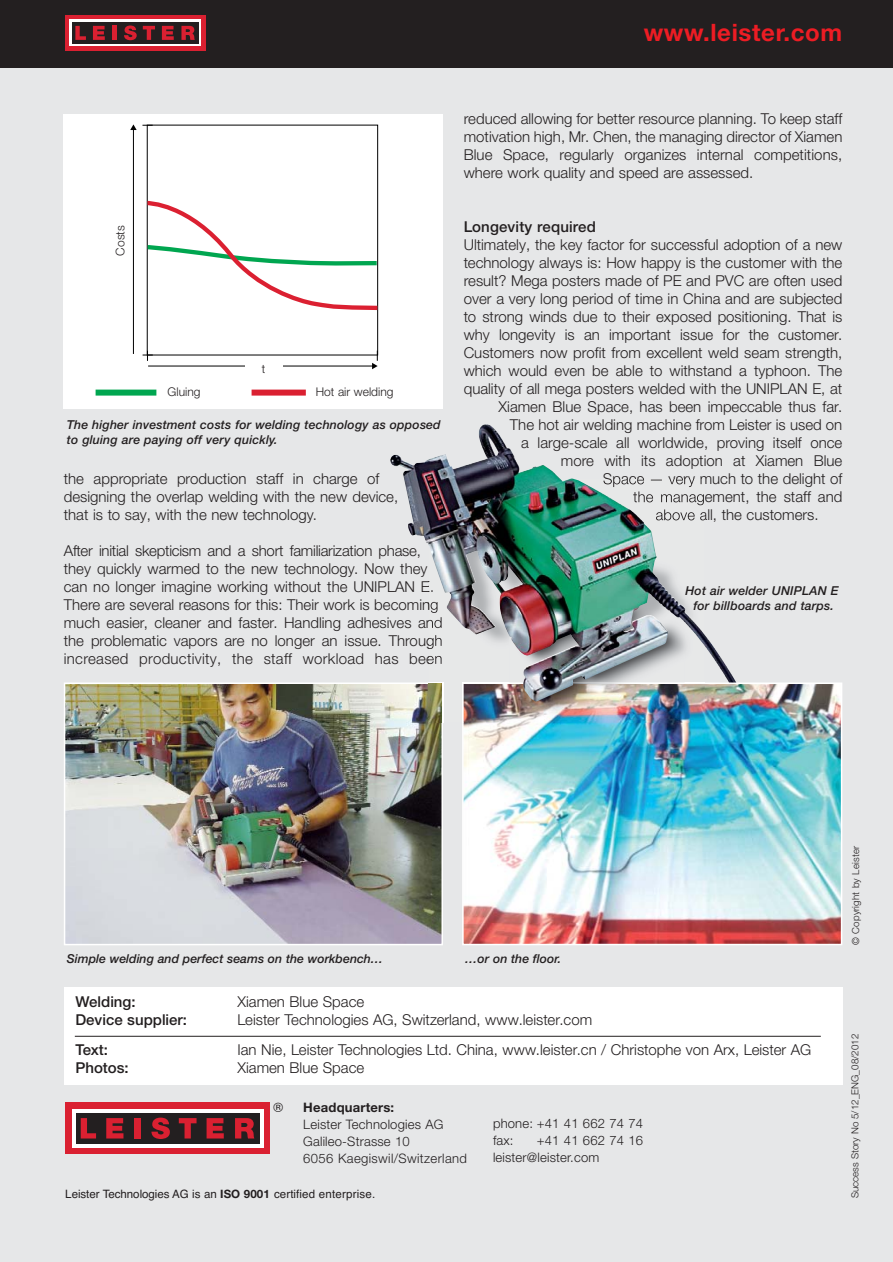
<style>
.page{position:relative;width:893px;height:1262px;background:#fff}
.page>*{position:absolute;margin:0;border:0;box-sizing:border-box;transform-origin:0 0}
.t1{font:700 24px "Helvetica Neue";letter-spacing:.03em;color:#ed1c24}
.t2{font:300 15px/18px "Helvetica Neue LTW1 G";color:#231f20}
.t3{font:500 15px "Helvetica Neue LTW1 G";color:#231f20}
.t4{font:300 13.05px/17px "Helvetica Neue";letter-spacing:.015em;color:#231f20}
.t5{font:700 13.05px "Helvetica Neue";letter-spacing:.015em;color:#231f20}
.t6{font:13.05px "Helvetica";color:#231f20}
.t7{font:italic 500 12.3px/14.7px "Helvetica Neue";letter-spacing:.01em;color:#231f20}
.t8{font:300 12px "Helvetica Neue LTW1 G";color:#231f20}
.t9{font:11.55px "Helvetica";letter-spacing:-.005em;color:#231f20}
.t10{font:300 9.75px "Helvetica Neue";color:#231f20}
.s1{font-family:"Helvetica Neue";font-weight:700}
</style>
<div class="page">
<div style="left:0;top:0;width:892px;height:1261px;background:#e6e7e8"></div>
<div style="left:64px;top:986px;width:778px;height:98px;background:#fff"></div>
<div style="left:0;top:0;width:892px;height:67px;background:#231f20"></div>
<div style="left:65px;top:15px;width:140px;height:35px;background:#da2031"></div>
<div style="left:69px;top:20px;width:132px;height:26px;background:linear-gradient(to right,#fff,#fff)"></div>
<div style="left:72px;top:22px;width:126px;height:21px;background:#231f20"></div>
<svg style="left:75px;top:26px;width:11px;height:14px"></svg>
<svg style="left:93px;top:26px;width:12px;height:14px"></svg>
<div style="left:112px;top:26px;width:5px;height:14px;background:#da2031"></div>
<svg style="left:124px;top:26px;width:13px;height:14px"></svg>
<svg style="left:143px;top:26px;width:12px;height:14px"></svg>
<svg style="left:162px;top:26px;width:12px;height:14px"></svg>
<svg style="left:181px;top:26px;width:14px;height:14px"></svg>
<div style="left:65px;top:1102px;width:204px;height:51px;background:#da2031"></div>
<div style="left:72px;top:1108px;width:191px;height:39px;background:#fff"></div>
<div style="left:76px;top:1113px;width:183px;height:30px;background:#231f20"></div>
<svg style="left:81px;top:1118px;width:15px;height:20px"></svg>
<svg style="left:106px;top:1118px;width:17px;height:20px"></svg>
<div style="left:135px;top:1118px;width:6px;height:20px;background:#da2031"></div>
<svg style="left:151px;top:1117px;width:19px;height:22px"></svg>
<svg style="left:179px;top:1118px;width:17px;height:20px"></svg>
<svg style="left:206px;top:1118px;width:18px;height:20px"></svg>
<svg style="left:235px;top:1118px;width:19px;height:20px"></svg>
<img style="left:67px;top:685px;width:373px;height:257px">
<div style="left:64px;top:682px;width:379px;height:263px;border:2px solid #fff"></div>
<hr style="left:75px;top:1036px;width:745px;height:1px;background:#231f20">
<img style="left:465px;top:685px;width:374px;height:257px">
<div style="left:462px;top:682px;width:380px;height:263px;border:2px solid #fff"></div>
<div style="left:64px;top:114px;width:379px;height:295px;background:#fff"></div>
<hr style="left:148px;top:366px;width:225px;height:1px;background:#000">
<hr style="left:133px;top:129px;width:1px;height:225px;background:#000">
<svg style="left:146px;top:199px;width:233px;height:113px"></svg>
<svg style="left:130px;top:124px;width:23px;height:6px"></svg>
<svg style="left:372px;top:350px;width:6px;height:19px"></svg>
<svg style="left:143px;top:351px;width:10px;height:10px"></svg>
<div style="left:245px;top:364px;width:37px;height:18px;background:#fff"></div>
<div style="left:251px;top:389px;width:55px;height:6px;background:#da2031"></div>
<div style="left:96px;top:389px;width:60px;height:6px;background:#00a650"></div>
<img style="left:428px;top:700px;width:15px;height:22px">
<img style="left:462px;top:700px;width:1px;height:22px">
<svg style="left:685px;top:682px;width:19px;height:2px"></svg>
<img style="left:463px;top:684px;width:241px;height:38px">
<svg style="left:422px;top:682px;width:87px;height:18px"></svg>
<img style="left:672px;top:682px;width:13px;height:2px">
<img style="left:509px;top:684px;width:176px;height:30px">
<img style="left:526px;top:695px;width:38px;height:5px">
<img style="left:509px;top:682px;width:163px;height:13px">
<img style="left:390px;top:424px;width:346px;height:258px">
<h1 class="t1" style="left:643px;top:24px;width:200px">www.leister.com</h1>
<p class="t8" style="left:116px;top:256px;width:32px;rotate:-90deg">Costs</p>
<p class="t8" style="left:262px;top:364px;width:5px">t</p>
<p class="t8" style="left:167px;top:387px;width:34px">Gluing</p>
<p class="t8" style="left:316px;top:387px;width:79px">Hot air welding</p>
<p class="t7" style="left:67px;top:418px;width:375px">The higher investment costs for welding technology as opposed to gluing are paying off very quickly.</p>
<p class="t2" style="left:64px;top:471px;width:336px">the appropriate production staff in charge of designing the overlap welding with the new device, that is to say, with the new technology.</p>
<p class="t2" style="left:64px;top:543px;width:380px">After initial skepticism and a short familiarization phase, they quickly warmed to the new technology. Now they can no longer imagine working without the UNIPLAN E.<br>There are several reasons for this: Their work is becoming much easier, cleaner and faster. Handling adhesives and the problematic vapors are no longer an issue. Through increased productivity, the staff workload has been</p>
<p class="t2" style="left:463px;top:111px;width:380px;text-align:justify">reduced allowing for better resource planning. To keep staff motivation high, Mr. Chen, the managing director of Xiamen Blue Space, regularly organizes internal competitions, where work quality and speed are assessed.</p>
<p class="t3" style="left:463px;top:221px;width:134px">Longevity required</p>
<p class="t2" style="left:463px;top:237px;width:380px">Ultimately, the key factor for successful adoption of a new</p>
<p class="t2" style="left:463px;top:255px;width:380px">technology always is: How happy is the customer with the</p>
<p class="t2" style="left:463px;top:273px;width:380px">result? Mega posters made of PE and PVC are often used</p>
<p class="t2" style="left:463px;top:291px;width:380px">over a very long period of time in China and are subjected</p>
<p class="t2" style="left:463px;top:309px;width:380px">to strong winds due to their exposed positioning. That is</p>
<p class="t2" style="left:463px;top:327px;width:380px">why longevity is an important issue for the customer.</p>
<p class="t2" style="left:463px;top:345px;width:380px">Customers now profit from excellent weld seam strength,</p>
<p class="t2" style="left:463px;top:363px;width:380px">which would even be able to withstand a typhoon. The</p>
<p class="t2" style="left:463px;top:381px;width:380px">quality of all mega posters welded with the UNIPLAN E, at</p>
<p class="t2" style="left:498px;top:399px;width:345px">Xiamen Blue Space, has been impeccable thus far.</p>
<p class="t2" style="left:510px;top:417px;width:334px">The hot air welding machine from Leister is used on</p>
<p class="t2" style="left:521px;top:435px;width:322px">a large-scale all worldwide, proving itself once</p>
<p class="t2" style="left:561px;top:453px;width:283px">more with its adoption at Xiamen Blue</p>
<p class="t2" style="left:603px;top:471px;width:241px">Space — very much to the delight of</p>
<p class="t2" style="left:633px;top:489px;width:211px">the management, the staff and</p>
<p class="t2" style="left:655px;top:507px;width:164px">above all, the customers.</p>
<p class="t7" style="left:685px;top:584px;width:154px;text-align:center">Hot air welder UNIPLAN E for billboards and tarps.</p>
<p class="t7" style="left:67px;top:953px;width:318px">Simple welding and perfect seams on the workbench…</p>
<p class="t7" style="left:465px;top:953px;width:98px">…or on the floor.</p>
<p class="t3" style="left:75px;top:996px;width:62px">Welding:</p>
<p class="t2" style="left:237px;top:994px;width:128px">Xiamen Blue Space</p>
<p class="t3" style="left:75px;top:1014px;width:113px">Device supplier:</p>
<p class="t2" style="left:237px;top:1012px;width:356px">Leister Technologies AG, Switzerland, www.leister.com</p>
<p class="t3" style="left:75px;top:1044px;width:34px">Text:</p>
<p class="t2" style="left:237px;top:1042px;width:575px">Ian Nie, Leister Technologies Ltd. China, www.leister.cn / Christophe von Arx, Leister AG</p>
<p class="t3" style="left:75px;top:1062px;width:55px">Photos:</p>
<p class="t2" style="left:237px;top:1060px;width:128px">Xiamen Blue Space</p>
<p class="t6" style="left:273px;top:1102px;width:11px">®</p>
<p class="t5" style="left:303px;top:1102px;width:92px">Headquarters:</p>
<p class="t4" style="left:303px;top:1117px;width:165px">Leister Technologies AG<br>Galileo-Strasse 10<br>6056 Kaegiswil/Switzerland</p>
<p class="t9" style="left:65px;top:1189px;width:311px">Leister Technologies AG is an <span class="s1">ISO 9001</span> certified enterprise.</p>
<p class="t4" style="left:493px;top:1115px;width:152px">phone: +41 41 662 74 74 fax:</p>
<p class="t4" style="left:493px;top:1132px;width:152px;text-indent:44px">+41 41 662 74 16 leister@leister.com</p>
<p class="t10" style="left:852px;top:945px;width:100px;rotate:-90deg">© Copyright by Leister</p>
<p class="t10" style="left:851px;top:1198px;width:166px;rotate:-90deg">Success Story No 5/12_ENG_08/2012</p>
</div>
